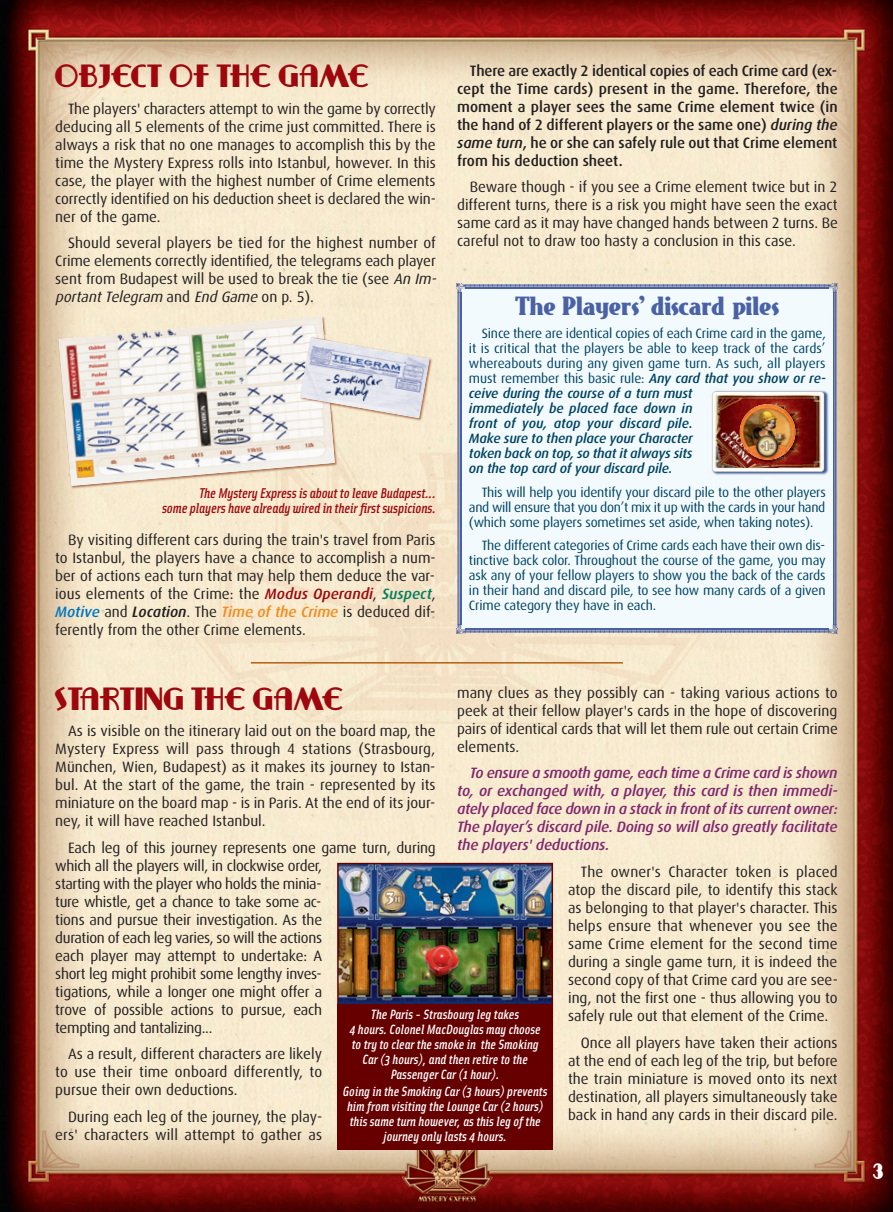
<style>
.page{position:relative;width:893px;height:1212px;background:#fff}
.page>*{position:absolute;margin:0;border:0;box-sizing:border-box;transform-origin:0 0}
.t1{font:30px "Ritzy Remix";color:#9d070d}
.t2{font:25.5px "East Market";letter-spacing:-.005em;color:#4a62a4;scale:.9 1}
.t3{font:21px "Ritzy Remix";color:#fff}
.t4{font:15px/18px "Dax";letter-spacing:-.005em;color:#231f20;text-align:justify}
.t5{font:500 15px/18px "Dax";letter-spacing:-.005em;color:#231f20;text-align:justify}
.t6{font:italic 500 15px/18px "Dax";letter-spacing:-.01em;color:#7e286d;text-align:justify}
.t7{font:italic 500 14.25px/15px "Solex";letter-spacing:-.01em;color:#9d070d;text-align:right}
.t8{font:13.5px/15px "Dax";letter-spacing:-.015em;color:#004361;text-align:justify}
.t9{font:italic 500 13.5px/15px "Dax";letter-spacing:-.01em;color:#004361}
.t10{font:italic 500 13.5px/15px "Solex";color:#fff;text-align:center}
.s1{font-style:italic}
.s2{font-weight:500;font-style:italic;color:#9d070d}
.s3{font-weight:500;font-style:italic;color:#00805f}
.s4{font-weight:500;font-style:italic;color:#0078c0}
.s5{font-weight:500;font-style:italic}
.s6{font-weight:500;font-style:italic;color:#f68b1f}
.s7{font-weight:400;font-style:normal}
</style>
<div class="page">
<img style="left:0;top:0;width:893px;height:1212px">
<div style="left:461px;top:288px;width:372px;height:341px;background:#f3fafe"></div>
<svg style="left:457px;top:284px;width:381px;height:9px"></svg>
<img style="left:833px;top:293px;width:5px;height:331px">
<svg style="left:457px;top:624px;width:381px;height:9px"></svg>
<img style="left:457px;top:293px;width:4px;height:331px">
<img style="left:53px;top:311px;width:290px;height:183px">
<img style="left:59px;top:316px;width:276px;height:170px">
<div style="left:332px;top:336px;width:106px;height:91px;background:#f7eacf"></div>
<img style="left:330px;top:335px;width:8px;height:3px">
<img style="left:294px;top:332px;width:36px;height:78px">
<img style="left:300px;top:338px;width:129px;height:80px">
<img style="left:713px;top:390px;width:116px;height:85px">
<img style="left:712px;top:391px;width:112px;height:81px">
<img style="left:735px;top:400px;width:68px;height:67px">
<img style="left:740px;top:404px;width:55px;height:56px;border-radius:28px">
<img style="left:340px;top:866px;width:210px;height:138px">
<div style="left:337px;top:863px;width:216px;height:282px;border:2px solid #600"></div>
<div style="left:337px;top:1004px;width:216px;height:145px;background:#600"></div>
<hr style="left:251px;top:662px;width:372px;height:1px;background:#b56011">
<h1 class="t1" style="left:55px;top:59px;width:316px">OBJECT OF THE GAME</h1>
<p class="t4" style="left:55px;top:100px;width:382px;text-indent:13px">The players' characters attempt to win the game by correctly deducing all 5 elements of the crime just committed. There is always a risk that no one manages to accomplish this by the time the Mystery Express rolls into Istanbul, however. In this case, the player with the highest number of Crime elements correctly identified on his deduction sheet is declared the win&shy;ner of the game.</p>
<p class="t4" style="left:55px;top:235px;width:385px;text-align:left;text-indent:13px">Should several players be tied for the highest number of Crime elements correctly identified, the telegrams each player sent from Budapest will be used to break the tie (see <span class="s1">An Im&shy;portant Telegram</span> a n d <span class="s1">End Game</span> o n p . 5 ) .</p>
<p class="t7" style="left:162px;top:487px;width:275px">The Mystery Express is about to leave Budapest...<br>some players have already wired in their first suspicions.</p>
<p class="t4" style="left:55px;top:532px;width:382px;text-indent:13px">By visiting different cars during the train's travel from Paris to Istanbul, the players have a chance to accomplish a num&shy;ber of actions each turn that may help them deduce the var&shy;ious elements of the Crime: the <span class="s2">Modus Operandi</span>, <span class="s3">Suspect</span>, <span class="s4">Motive</span> and <span class="s5">Location</span>. The <span class="s6">Time of the Crime</span> is deduced dif&shy;ferently from the other Crime elements.</p>
<p class="t5" style="left:457px;top:62px;width:382px;text-indent:13px">There are exactly 2 identical copies of each Crime card (ex&shy;cept the Time cards) present in the game. Therefore, the moment a player sees the same Crime element twice (in the hand of 2 different players or the same one) <span class="s1">during the same turn</span>, he or she can safely rule out that Crime element from his deduction sheet.</p>
<p class="t4" style="left:457px;top:179px;width:382px;text-indent:13px">Beware though - if you see a Crime element twice but in 2 different turns, there is a risk you might have seen the exact same card as it may have changed hands between 2 turns. Be careful not to draw too hasty a conclusion in this case.</p>
<h2 class="t2" style="left:515px;top:296px;width:295px">The Players’ discard piles</h2>
<p class="t9" style="left:469px;top:327px;width:358px;text-indent:13px"><span class="s7">Since there are identical copies of each Crime card in the game, it is critical that the players be able to keep track of the cards’ whereabouts during any given game turn. As such, all players must remember this basic rule:</span> Any card that you show or re&shy;ceive during the course of a turn must<br>immediately be placed face down in<br>front of you, atop your discard pile.<br>Make sure to then place your Character<br>token back on top, so that it always sits<br>on the top card of your discard pile.</p>
<p class="t8" style="left:469px;top:485px;width:358px;text-indent:13px">This will help you identify your discard pile to the other players and will ensure that you don’t mix it up with the cards in your hand (which some players sometimes set aside, when taking notes).</p>
<p class="t8" style="left:469px;top:539px;width:358px;text-indent:13px">The different categories of Crime cards each have their own dis&shy;tinctive back color. Throughout the course of the game, you may ask any of your fellow players to show you the back of the cards in their hand and discard pile, to see how many cards of a given Crime category they have in each.</p>
<p class="t4" style="left:457px;top:685px;width:382px">many clues as they possibly can - taking various actions to peek at their fellow player's cards in the hope of discovering pairs of identical cards that will let them rule out certain Crime elements.</p>
<p class="t6" style="left:457px;top:765px;width:382px;text-indent:13px">To ensure a smooth game, each time a Crime card is shown to, or exchanged with, a player, this card is then immedi&shy;ately placed face down in a stack in front of its current owner:<br>The player’s discard pile. Doing so will also greatly facilitate the players' deductions.</p>
<p class="t4" style="left:568px;top:864px;width:271px;text-indent:13px">The owner's Character token is placed atop the discard pile, to identify this stack as belonging to that player's character. This helps ensure that whenever you see the same Crime element for the second time during a single game turn, it is indeed the second copy of that Crime card you are see&shy;ing, not the first one - thus allowing you to safely rule out that element of the Crime.</p>
<p class="t4" style="left:568px;top:1034px;width:271px;text-indent:13px">Once all players have taken their actions at the end of each leg of the trip, but before the train miniature is moved onto its next destination, all players simultaneously take back in hand any cards in their discard pile.</p>
<h1 class="t1" style="left:55px;top:682px;width:290px">STARTING THE GAME</h1>
<p class="t4" style="left:55px;top:723px;width:382px;text-indent:13px">As is visible on the itinerary laid out on the board map, the Mystery Express will pass through 4 stations (Strasbourg, München, Wien, Budapest) as it makes its journey to Istan&shy;bul. At the start of the game, the train - represented by its miniature on the board map - is in Paris. At the end of its jour&shy;ney, it will have reached Istanbul.</p>
<p class="t4" style="left:55px;top:839px;width:382px;text-align:left;text-indent:13px">Each leg of this journey represents one game turn, during which all the players will, in clockwise order,<br>starting with the player who holds the minia-<br>ture whistle, get a chance to take some ac-<br>tions and pursue their investigation. As the<br>duration of each leg varies, so will the actions<br>each player may attempt to undertake: A<br>short leg might prohibit some lengthy inves-<br>tigations, while a longer one might offer a<br>trove of possible actions to pursue, each<br>tempting and tantalizing...</p>
<p class="t4" style="left:55px;top:1046px;width:268px;text-indent:13px">As a result, different characters are likely to use their time onboard differently, to pursue their own deductions.</p>
<p class="t4" style="left:55px;top:1108px;width:268px;text-align:right">During each leg of the journey, the play&shy;ers' characters will attempt to gather as</p>
<p class="t10" style="left:350px;top:1008px;width:193px">The Paris - Strasbourg leg takes<br>4 hours. Colonel MacDouglas may choose to try to clear the smoke in the Smoking Car (3 hours), and then retire to the Passenger Car (1 hour).</p>
<p class="t10" style="left:343px;top:1085px;width:206px">Going in the Smoking Car (3 hours) prevents him from visiting the Lounge Car (2 hours) this same turn however, as this leg of the journey only lasts 4 hours.</p>
<h3 class="t3" style="left:873px;top:1160px;width:12px">3</h3>
</div>
